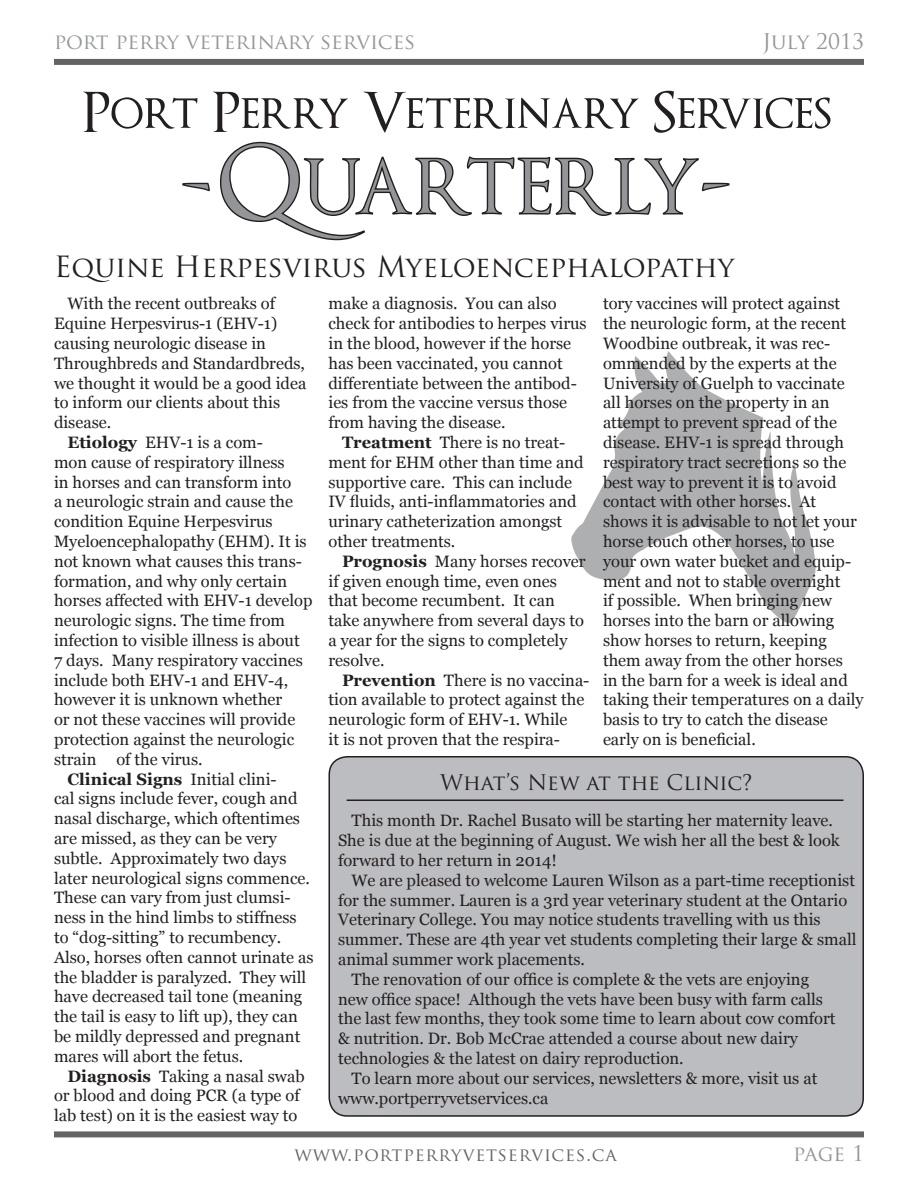
<style>
.page{position:relative;width:918px;height:1188px;background:#fff}
.page>*{position:absolute;margin:0;border:0;box-sizing:border-box;transform-origin:0 0}
.t1{font:28.5px "Trajan Pro";color:#231f20}
.t2{font:21px "Trajan Pro";color:#95979a}
.Sub_Title{font:21px "Trajan Pro";color:#231f20}
.t3{font:21px "Trajan Pro";color:#939598}
.t4{font:18px "Trajan Pro";letter-spacing:.05em;color:#636366}
.Sub_Title-2{font:16.5px/19.8px "Georgia";color:#231f20}
.s1{font-weight:700}
</style>
<div class="page">
<div style="left:54px;top:59px;width:810px;height:6px;background:#636366"></div>
<div style="left:54px;top:1131px;width:810px;height:6px;background:#636366"></div>
<svg style="left:83px;top:92px;width:114px;height:40px"></svg>
<svg style="left:213px;top:92px;width:135px;height:40px"></svg>
<svg style="left:364px;top:92px;width:274px;height:41px"></svg>
<svg style="left:654px;top:91px;width:177px;height:42px"></svg>
<svg style="left:182px;top:182px;width:28px;height:9px"></svg>
<svg style="left:219px;top:141px;width:511px;height:99px"></svg>
<svg style="left:571px;top:351px;width:245px;height:272px"></svg>
<div style="left:329px;top:757px;width:534px;height:359px;background:#bcbdc0;border-radius:18px"></div>
<div style="left:328px;top:756px;width:536px;height:361px;border:2px solid #231f20;border-radius:18px"></div>
<hr style="left:347px;top:800px;width:496px;height:1px;background:#231f20">
<p class="t2" style="left:54px;top:28px;width:363px">port perry veterinary services</p>
<p class="t3" style="left:763px;top:28px;width:103px">July 2013</p>
<p class="t1" style="left:54px;top:248px;width:682px">Equine Herpesvirus Myeloencephalopathy</p>
<p class="Sub_Title-2" style="left:54px;top:294px;width:254px;text-indent:14px">With the recent outbreaks of<br>Equine Herpesvirus-1 (EHV-1) causing neurologic disease in<br>Throughbreds and Standardbreds, we thought it would be a good idea to inform our clients about this disease.</p>
<p class="Sub_Title-2" style="left:54px;top:433px;width:260px;text-indent:14px"><span class="s1">Etiology</span> EHV-1 is a com-<br>mon cause of respiratory illness<br>in horses and can transform into<br>a neurologic strain and cause the condition Equine Herpesvirus<br>Myeloencephalopathy (EHM). It is not known what causes this trans&shy;formation, and why only certain horses affected with EHV-1 develop neurologic signs. The time from infection to visible illness is about<br>7 days. Many respiratory vaccines include both EHV-1 and EHV-4, however it is unknown whether<br>or not these vaccines will provide protection against the neurologic strain of the virus.</p>
<p class="Sub_Title-2" style="left:54px;top:769px;width:261px;text-indent:14px"><span class="s1">Clinical Signs</span> Initial clini-<br>cal signs include fever, cough and nasal discharge, which oftentimes are missed, as they can be very subtle. Approximately two days later neurological signs commence.<br>These can vary from just clumsi&shy;ness in the hind limbs to stiffness to “dog-sitting” to recumbency.<br>Also, horses often cannot urinate as the bladder is paralyzed. They will have decreased tail tone (meaning the tail is easy to lift up), they can be mildly depressed and pregnant mares will abort the fetus.</p>
<p class="Sub_Title-2" style="left:54px;top:1066px;width:252px;text-indent:14px"><span class="s1">Diagnosis</span> Taking a nasal swab or blood and doing PCR (a type of lab test) on it is the easiest way to</p>
<p class="Sub_Title-2" style="left:328px;top:294px;width:260px">make a diagnosis. You can also check for antibodies to herpes virus in the blood, however if the horse has been vaccinated, you cannot differentiate between the antibod&shy;ies from the vaccine versus those from having the disease.</p>
<p class="Sub_Title-2" style="left:328px;top:433px;width:257px;text-indent:14px"><span class="s1">Treatment</span> There is no treat&shy;ment for EHM other than time and supportive care. This can include<br>IV fluids, anti-inflammatories and urinary catheterization amongst other treatments.</p>
<p class="Sub_Title-2" style="left:328px;top:552px;width:259px;text-indent:14px"><span class="s1">Prognosis</span> Many horses recover if given enough time, even ones that become recumbent. It can take anywhere from several days to a year for the signs to completely resolve.</p>
<p class="Sub_Title-2" style="left:328px;top:670px;width:262px;text-indent:14px"><span class="s1">Prevention</span> There is no vaccina&shy;tion available to protect against the neurologic form of EHV-1. While<br>it is not proven that the respira-</p>
<p class="Sub_Title-2" style="left:603px;top:294px;width:262px">tory vaccines will protect against the neurologic form, at the recent<br>Woodbine outbreak, it was rec&shy;ommended by the experts at the<br>University of Guelph to vaccinate all horses on the property in an attempt to prevent spread of the disease. EHV-1 is spread through respiratory tract secretions so the best way to prevent it is to avoid contact with other horses. At shows it is advisable to not let your horse touch other horses, to use your own water bucket and equip&shy;ment and not to stable overnight<br>if possible. When bringing new horses into the barn or allowing show horses to return, keeping them away from the other horses<br>in the barn for a week is ideal and taking their temperatures on a daily basis to try to catch the disease early on is beneficial.</p>
<p class="Sub_Title" style="left:440px;top:769px;width:314px">What’s New at the Clinic?</p>
<p class="Sub_Title-2" style="left:338px;top:811px;width:503px;text-indent:14px">This month Dr. Rachel Busato will be starting her maternity leave.<br>She is due at the beginning of August. We wish her all the best &amp; look forward to her return in 2014!</p>
<p class="Sub_Title-2" style="left:338px;top:870px;width:520px;text-indent:14px">We are pleased to welcome Lauren Wilson as a part-time receptionist for the summer. Lauren is a 3rd year veterinary student at the Ontario Veterinary College. You may notice students travelling with us this summer. These are 4th year vet students completing their large &amp; small animal summer work placements.</p>
<p class="Sub_Title-2" style="left:338px;top:969px;width:499px;text-indent:14px">The renovation of our office is complete &amp; the vets are enjoying new office space! Although the vets have been busy with farm calls the last few months, they took some time to learn about cow comfort &amp; nutrition. Dr. Bob McCrae attended a course about new dairy technologies &amp; the latest on dairy reproduction.</p>
<p class="Sub_Title-2" style="left:338px;top:1068px;width:481px;text-indent:14px">To learn more about our services, newsletters &amp; more, visit us at www.portperryvetservices.ca</p>
<p class="t4" style="left:294px;top:1143px;width:324px">www.portperryvetservices.ca</p>
<p class="t3" style="left:793px;top:1140px;width:72px">page 1</p>
</div>
